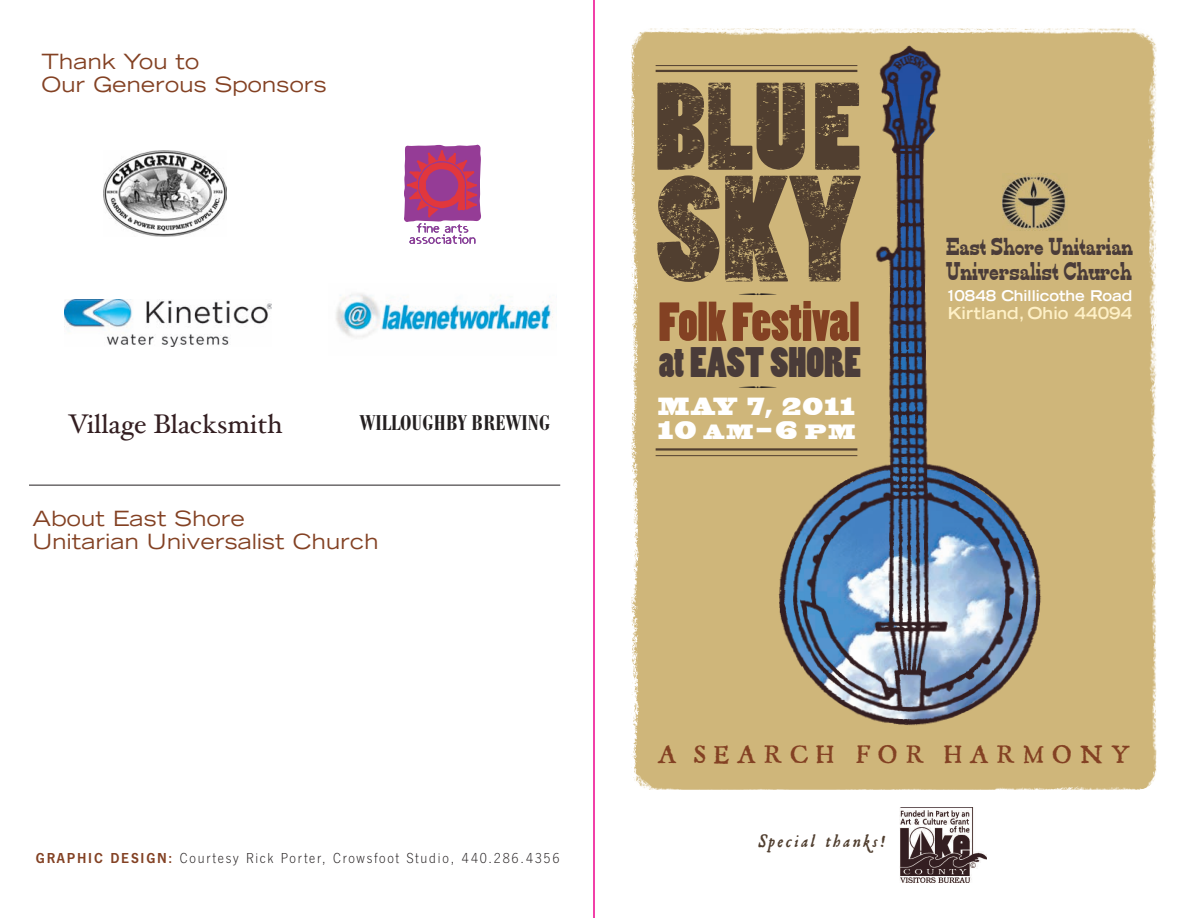
<style>
.page{position:relative;width:1188px;height:918px;background:#fff}
.page>*{position:absolute;margin:0;border:0;box-sizing:border-box;transform-origin:0 0}
.t1{font:141px "Poplar";color:#513f30}
.t2{font:116.1px "Poplar";color:#513f30}
.t3{font:51.45px "Poplar";color:#834123}
.t4{font:39.9px "Poplar";color:#4a3c39}
.t5{font:27px "Roman Antique";letter-spacing:.305em;color:#834123}
.t6{font:27px "Hoefler Text";color:#331e21}
.t7{font:23.85px "Blackoak";color:#fff;scale:.61 1}
.t8{font:23.1px "Blackoak";letter-spacing:.095em;color:#fff;scale:.59 1}
.t9{font:22.05px "Edmunds";letter-spacing:-.01em;color:#4a3c39}
.t10{font:21.15px "Edmunds";letter-spacing:-.01em;color:#4a3c39}
.t11{font:expanded 21px/22.5px "Trade Gothic LH";letter-spacing:.015em;color:#834123}
.t12{font:500 condensed 21px "Bodoni BE";letter-spacing:.02em;color:#231f20}
.t13{font:italic 19.5px "Roman Antique";letter-spacing:.145em;color:#513f30}
.t14{font:700 expanded 16.5px "Trade Gothic LH";letter-spacing:.005em;color:#fef0c6}
.t15{font:15px "News Got T Ligh";letter-spacing:.12em;color:#231f20}
.t16{font:700 expanded 14.85px "Trade Gothic LH";color:#fff}
.s1{font-family:"News Got T";font-weight:600;color:#834123}
.s2{font-size:19.35px}
</style>
<div class="page">
<hr style="left:593px;top:0;width:2px;height:918px;background:#ed028c">
<img style="left:900px;top:808px;width:86px;height:74px">
<div style="left:632px;top:29px;width:524px;height:761px;background:#cfb67a;border-radius:19px"></div>
<img style="left:631px;top:69px;width:8px;height:489px">
<img style="left:631px;top:481px;width:7px;height:266px">
<img style="left:1148px;top:63px;width:9px;height:693px">
<img style="left:668px;top:28px;width:442px;height:8px">
<img style="left:631px;top:28px;width:37px;height:41px">
<img style="left:1110px;top:28px;width:47px;height:35px">
<img style="left:631px;top:747px;width:14px;height:34px">
<img style="left:1151px;top:756px;width:6px;height:25px">
<img style="left:635px;top:781px;width:519px;height:9px">
<img style="left:1049px;top:178px;width:17px;height:49px">
<img style="left:103px;top:150px;width:124px;height:86px">
<svg style="left:404px;top:144px;width:77px;height:100px"></svg>
<img style="left:336px;top:293px;width:217px;height:45px">
<img style="left:64px;top:299px;width:207px;height:47px">
<img style="left:635px;top:174px;width:4px;height:110px">
<hr style="left:656px;top:448px;width:201px;height:3px;background:#513f30">
<hr style="left:656px;top:455px;width:201px;height:1px;background:#513f30">
<hr style="left:656px;top:70px;width:201px;height:2px;background:#513f30">
<hr style="left:656px;top:65px;width:201px;height:1px;background:#513f30">
<img style="left:765px;top:45px;width:284px;height:681px">
<hr style="left:29px;top:485px;width:531px;height:1px;background:#231f20">
<svg style="left:765px;top:386px;width:11px;height:2px"></svg>
<p class="t11" style="left:41px;top:52px;width:287px">Thank You to<br>Our Generous Sponsors</p>
<p class="t6" style="left:68px;top:414px;width:216px">Village Blacksmith</p>
<p class="t12" style="left:360px;top:415px;width:192px">WILLOUGHBY BREWING</p>
<p class="t11" style="left:32px;top:509px;width:347px">About East Shore<br>Unitarian Universalist Church</p>
<p class="t15" style="left:36px;top:849px;width:525px"><span class="s1">GRAPHIC DESIGN:</span> Courtesy Rick Porter, Crowsfoot Studio, 440.286.4356</p>
<h2 class="t2" style="left:655px;top:81px;width:208px">BLUE</h2>
<h1 class="t1" style="left:655px;top:174px;width:207px">SKY</h1>
<h3 class="t3" style="left:658px;top:302px;width:203px">FolkFestival</h3>
<h3 class="t4" style="left:659px;top:347px;width:204px">at EAST SHORE</h3>
<p class="t8" style="left:658px;top:398px;width:334px">MAY 7, 2011</p>
<p class="t7" style="left:658px;top:421px;width:324px">10 <span class="s2">AM</span>—6 <span class="s2">PM</span></p>
<p class="t10" style="left:946px;top:234px;width:189px">East Shore Unitarian</p>
<p class="t9" style="left:946px;top:259px;width:188px">Universalist Church</p>
<p class="t16" style="left:946px;top:290px;width:188px">10848 Chillicothe Road</p>
<p class="t14" style="left:948px;top:307px;width:186px">Kirtland, Ohio 44094</p>
<p class="t5" style="left:659px;top:745px;width:474px">A SEARCH FOR HARMONY</p>
<p class="t13" style="left:758px;top:834px;width:129px">Special thanks!</p>
</div>
